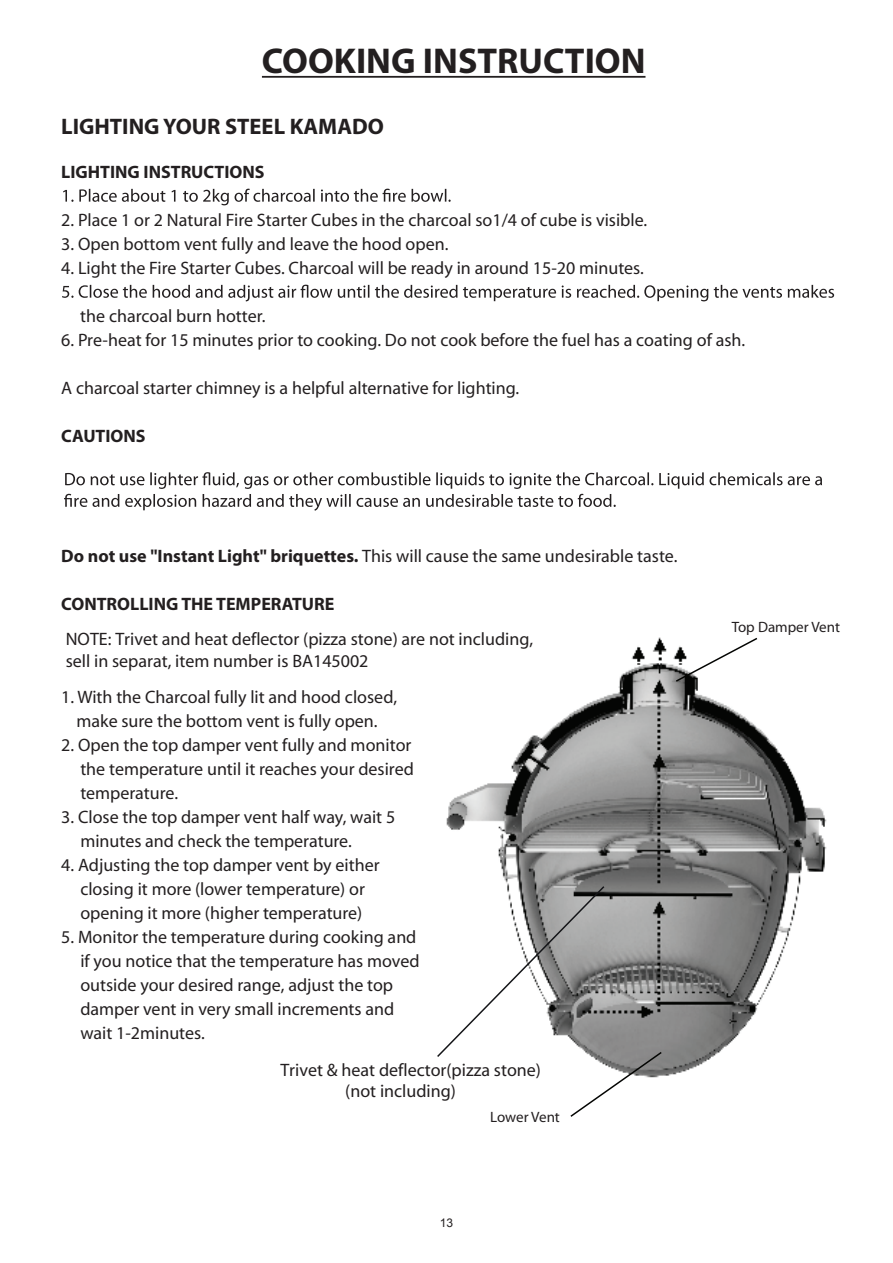
<style>
.page{position:relative;width:893px;height:1263px;background:#fff}
.page>*{position:absolute;margin:0;border:0;box-sizing:border-box;transform-origin:0 0}
.t1{font:700 36px "Myriad Pro";color:#231f20}
.t2{font:700 22.5px "Myriad Pro";color:#231f20}
.t3{font:18px/24px "Myriad Pro";color:#231f20}
.t4{font:700 18px "Myriad Pro";color:#231f20}
.t5{font:15px "Myriad Pro";color:#231f20}
.t6{font:12px "Arial";color:#231f20}
.s1{font-weight:700}
</style>
<div class="page">
<hr style="left:262px;top:76px;width:383px;height:2px;background:#231f20">
<svg style="left:63px;top:189px;width:388px;height:16px"></svg>
<svg style="left:62px;top:285px;width:772px;height:16px"></svg>
<svg style="left:64px;top:472px;width:758px;height:39px"></svg>
<img style="left:446px;top:637px;width:381px;height:439px">
<svg style="left:674px;top:637px;width:85px;height:46px"></svg>
<svg style="left:437px;top:884px;width:226px;height:233px"></svg>
<h1 class="t1" style="left:262px;top:48px;width:385px">COOKING INSTRUCTION</h1>
<p class="t2" style="left:61px;top:118px;width:324px">LIGHTING YOUR STEEL KAMADO</p>
<p class="t4" style="left:61px;top:165px;width:205px">LIGHTING INSTRUCTIONS</p>
<p class="t3" style="left:61px;top:209px;width:588px">2. Place 1 or 2 Natural Fire Starter Cubes in the charcoal so1/4 of cube is visible.</p>
<p class="t3" style="left:61px;top:233px;width:389px">3. Open bottom vent fully and leave the hood open.</p>
<p class="t3" style="left:61px;top:257px;width:584px">4. Light the Fire Starter Cubes. Charcoal will be ready in around 15-20 minutes.</p>
<p class="t3" style="left:80px;top:305px;width:187px">the charcoal burn hotter.</p>
<p class="t3" style="left:61px;top:329px;width:685px">6. Pre-heat for 15 minutes prior to cooking. Do not cook before the fuel has a coating of ash.</p>
<p class="t3" style="left:61px;top:377px;width:460px">A charcoal starter chimney is a helpful alternative for lighting.</p>
<p class="t4" style="left:61px;top:429px;width:86px">CAUTIONS</p>
<p class="t3" style="left:61px;top:545px;width:618px"><span class="s1">Do not use "Instant Light" briquettes.</span> This will cause the same undesirable taste.</p>
<p class="t4" style="left:61px;top:597px;width:275px">CONTROLLING THE TEMPERATURE</p>
<p class="t3" style="left:66px;top:630px;width:469px;line-height:21.6px">NOTE: Trivet and heat deflector (pizza stone) are not including, sell in separat, item number is BA145002</p>
<p class="t3" style="left:61px;top:686px;width:337px;text-align:center">1. With the Charcoal fully lit and hood closed, make sure the bottom vent is fully open.</p>
<p class="t3" style="left:80px;top:734px;width:335px;text-indent:-19px">2. Open the top damper vent fully and monitor the temperature until it reaches your desired temperature.</p>
<p class="t3" style="left:80px;top:806px;width:316px;text-indent:-19px">3. Close the top damper vent half way, wait 5 minutes and check the temperature.</p>
<p class="t3" style="left:61px;top:854px;width:320px;text-align:center">4. Adjusting the top damper vent by either closing it more (lower temperature) or opening it more (higher temperature)</p>
<p class="t3" style="left:80px;top:926px;width:341px;text-indent:-19px">5. Monitor the temperature during cooking and if you notice that the temperature has moved outside your desired range, adjust the top damper vent in very small increments and wait 1-2minutes.</p>
<p class="t3" style="left:345px;top:1060px;width:197px;line-height:21.6px;text-indent:-65px">Trivet &amp; heat deflector(pizza stone) (not including)</p>
<p class="t6" style="left:440px;top:1215px;width:15px">13</p>
<p class="t5" style="left:490px;top:1111px;width:71px">Lower Vent</p>
<p class="t5" style="left:732px;top:621px;width:110px">Top Damper Vent</p>
</div>
